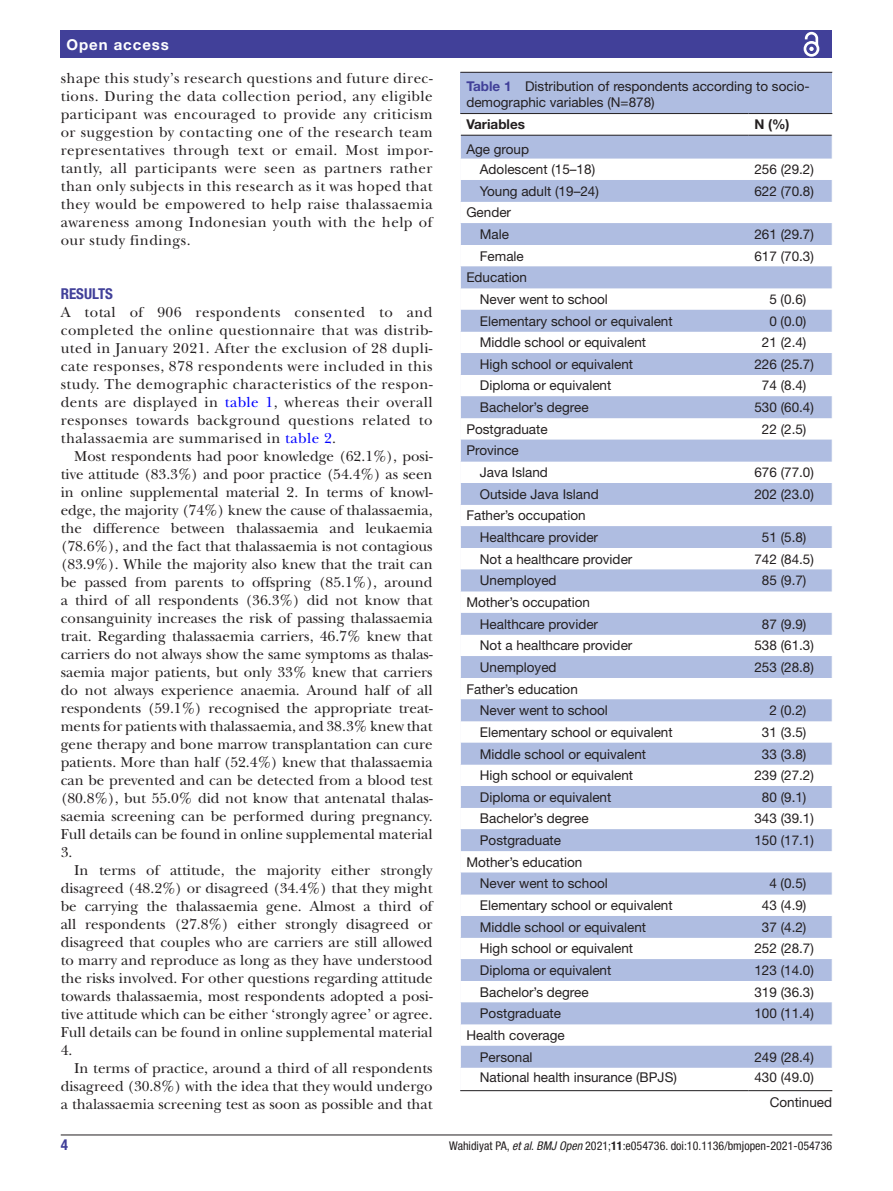
<style>
.page{position:relative;width:893px;height:1191px;background:#fff}
.page>*{position:absolute;margin:0;border:0;box-sizing:border-box;transform-origin:0 0}
.t1{font:15px/18px "New Baskerville";color:#231f20;text-align:justify}
.t2{font:700 15px "Helvetica Neue LT Std";letter-spacing:.065em;color:#fff}
.t3{font:700 condensed 15px "Helvetica Neue LT Std";color:#414099}
.t4{font:13.5px/21.6px "Helvetica Neue LT Std";color:#231f20}
.t5{font:700 13.5px "Helvetica Neue LT Std";color:#231f20}
.t6{font:condensed 12px "Helvetica Neue LT Std";color:#231f20}
.s1{color:#00f}
.s2{font-weight:700;color:#414099}
.s3{font-style:italic}
.s4{font-weight:700}
</style>
<div class="page">
<hr style="left:61px;top:1134px;width:771px;height:1px;background:#231f20">
<div style="left:61px;top:31px;width:771px;height:27px;background:#414099"></div>
<svg style="left:803px;top:31px;width:17px;height:26px"></svg>
<div style="left:460px;top:73px;width:372px;height:1018px;background:#afbde1"></div>
<hr style="left:460px;top:72px;width:372px;height:1px;background:#231f20">
<div style="left:461px;top:114px;width:371px;height:976px;background:#fff"></div>
<svg style="left:461px;top:136px;width:371px;height:931px"></svg>
<hr style="left:460px;top:113px;width:288px;height:1px;background:#231f20">
<hr style="left:460px;top:135px;width:288px;height:1px;background:#231f20">
<hr style="left:748px;top:113px;width:84px;height:1px;background:#231f20">
<hr style="left:748px;top:135px;width:84px;height:1px;background:#231f20">
<svg style="left:460px;top:114px;width:1px;height:976px"></svg>
<hr style="left:460px;top:1090px;width:288px;height:1px;background:#231f20">
<hr style="left:748px;top:1090px;width:84px;height:1px;background:#231f20">
<p class="t2" style="left:66px;top:35px;width:104px">Open access</p>
<p class="t1" style="left:61px;top:69px;width:373px">shape this study’s research questions and future direc&shy;tions. During the data collection period, any eligible participant was encouraged to provide any criticism or suggestion by contacting one of the research team representatives through text or email. Most impor&shy;tantly, all participants were seen as partners rather than only subjects in this research as it was hoped that they would be empowered to help raise thalassaemia awareness among Indonesian youth with the help of our study findings.</p>
<p class="t3" style="left:61px;top:285px;width:54px">RESULTS</p>
<p class="t1" style="left:61px;top:303px;width:373px">A total of 906 respondents consented to and completed the online questionnaire that was distrib&shy;uted in January 2021. After the exclusion of 28 dupli&shy;cate responses, 878 respondents were included in this study. The demographic characteristics of the respon&shy;dents are displayed in <span class="s1">table 1</span>, whereas their overall responses towards background questions related to thalassaemia are summarised in <span class="s1">table 2</span>.</p>
<p class="t1" style="left:61px;top:447px;width:373px;text-indent:14px">Most respondents had poor knowledge (62.1%), posi&shy;tive attitude (83.3%) and poor practice (54.4%) as seen in online supplemental material 2. In terms of knowl&shy;edge, the majority (74%) knew the cause of thalassaemia, the difference between thalassaemia and leukaemia (78.6%), and the fact that thalassaemia is not contagious (83.9%). While the majority also knew that the trait can be passed from parents to offspring (85.1%), around a third of all respondents (36.3%) did not know that consanguinity increases the risk of passing thalassaemia trait. Regarding thalassaemia carriers, 46.7% knew that carriers do not always show the same symptoms as thalas&shy;saemia major patients, but only 33% knew that carriers do not always experience anaemia. Around half of all respondents (59.1%) recognised the appropriate treat&shy;ments for patients with thalassaemia, and 38.3% knew that gene therapy and bone marrow transplantation can cure patients. More than half (52.4%) knew that thalassaemia can be prevented and can be detected from a blood test (80.8%), but 55.0% did not know that antenatal thalas&shy;saemia screening can be performed during pregnancy.<br>Full details can be found in online supplemental material 3.</p>
<p class="t1" style="left:61px;top:861px;width:373px;text-indent:14px">In terms of attitude, the majority either strongly disagreed (48.2%) or disagreed (34.4%) that they might be carrying the thalassaemia gene. Almost a third of all respondents (27.8%) either strongly disagreed or disagreed that couples who are carriers are still allowed to marry and reproduce as long as they have understood the risks involved. For other questions regarding attitude towards thalassaemia, most respondents adopted a posi&shy;tive attitude which can be either ‘strongly agree’ or agree.<br>Full details can be found in online supplemental material 4.</p>
<p class="t1" style="left:61px;top:1059px;width:373px;text-indent:14px">In terms of practice, around a third of all respondents disagreed (30.8%) with the idea that they would undergo a thalassaemia screening test as soon as possible and that</p>
<p class="t4" style="left:466px;top:77px;width:345px;line-height:16.5px"><span class="s2">Table 1</span> Distribution of respondents according to socio&shy;demographic variables (N=878)</p>
<p class="t5" style="left:466px;top:116px;width:60px">Variables</p>
<p class="t5" style="left:754px;top:116px;width:37px">N (%)</p>
<p class="t4" style="left:480px;top:139px;width:117px;line-height:20.1px;text-indent:-14px">Age group<br>Adolescent (15–18)</p>
<p class="t4" style="left:754px;top:158px;width:61px">256 (29.2)</p>
<p class="t4" style="left:480px;top:180px;width:121px">Young adult (19–24)</p>
<p class="t4" style="left:754px;top:180px;width:61px">622 (70.8)</p>
<p class="t4" style="left:466px;top:201px;width:46px;text-align:right">Gender<br>Male</p>
<p class="t4" style="left:754px;top:223px;width:61px">261 (29.7)</p>
<p class="t4" style="left:480px;top:245px;width:46px">Female</p>
<p class="t4" style="left:754px;top:245px;width:61px">617 (70.3)</p>
<p class="t4" style="left:480px;top:266px;width:129px;text-indent:-14px">Education<br>Never went to school</p>
<p class="t4" style="left:769px;top:288px;width:39px">5 (0.6)</p>
<p class="t4" style="left:480px;top:310px;width:194px">Elementary school or equivalent</p>
<p class="t4" style="left:769px;top:310px;width:39px">0 (0.0)</p>
<p class="t4" style="left:480px;top:331px;width:168px">Middle school or equivalent</p>
<p class="t4" style="left:762px;top:331px;width:46px">21 (2.4)</p>
<p class="t4" style="left:480px;top:353px;width:155px">High school or equivalent</p>
<p class="t4" style="left:754px;top:353px;width:61px">226 (25.7)</p>
<p class="t4" style="left:480px;top:375px;width:133px">Diploma or equivalent</p>
<p class="t4" style="left:762px;top:375px;width:46px">74 (8.4)</p>
<p class="t4" style="left:480px;top:396px;width:110px">Bachelor’s degree</p>
<p class="t4" style="left:754px;top:396px;width:61px">530 (60.4)</p>
<p class="t4" style="left:466px;top:418px;width:83px">Postgraduate</p>
<p class="t4" style="left:762px;top:418px;width:46px">22 (2.5)</p>
<p class="t4" style="left:480px;top:439px;width:70px;text-indent:-14px">Province<br>Java Island</p>
<p class="t4" style="left:754px;top:461px;width:61px">676 (77.0)</p>
<p class="t4" style="left:480px;top:483px;width:120px">Outside Java Island</p>
<p class="t4" style="left:754px;top:483px;width:61px">202 (23.0)</p>
<p class="t4" style="left:480px;top:504px;width:120px;text-indent:-14px">Father’s occupation<br>Healthcare provider</p>
<p class="t4" style="left:762px;top:526px;width:46px">51 (5.8)</p>
<p class="t4" style="left:480px;top:548px;width:154px">Not a healthcare provider</p>
<p class="t4" style="left:754px;top:548px;width:61px">742 (84.5)</p>
<p class="t4" style="left:480px;top:569px;width:78px">Unemployed</p>
<p class="t4" style="left:762px;top:569px;width:46px">85 (9.7)</p>
<p class="t4" style="left:480px;top:591px;width:120px;text-indent:-14px">Mother’s occupation<br>Healthcare provider</p>
<p class="t4" style="left:762px;top:613px;width:46px">87 (9.9)</p>
<p class="t4" style="left:480px;top:634px;width:154px">Not a healthcare provider</p>
<p class="t4" style="left:754px;top:634px;width:61px">538 (61.3)</p>
<p class="t4" style="left:480px;top:656px;width:78px">Unemployed</p>
<p class="t4" style="left:754px;top:656px;width:61px">253 (28.8)</p>
<p class="t4" style="left:480px;top:678px;width:129px;text-indent:-14px">Father’s education<br>Never went to school</p>
<p class="t4" style="left:769px;top:699px;width:39px">2 (0.2)</p>
<p class="t4" style="left:480px;top:721px;width:194px">Elementary school or equivalent</p>
<p class="t4" style="left:762px;top:721px;width:46px">31 (3.5)</p>
<p class="t4" style="left:480px;top:742px;width:168px">Middle school or equivalent</p>
<p class="t4" style="left:762px;top:742px;width:46px">33 (3.8)</p>
<p class="t4" style="left:480px;top:764px;width:155px">High school or equivalent</p>
<p class="t4" style="left:754px;top:764px;width:61px">239 (27.2)</p>
<p class="t4" style="left:480px;top:786px;width:133px">Diploma or equivalent</p>
<p class="t4" style="left:762px;top:786px;width:46px">80 (9.1)</p>
<p class="t4" style="left:480px;top:807px;width:110px">Bachelor’s degree</p>
<p class="t4" style="left:754px;top:807px;width:61px">343 (39.1)</p>
<p class="t4" style="left:480px;top:829px;width:83px">Postgraduate</p>
<p class="t4" style="left:754px;top:829px;width:61px">150 (17.1)</p>
<p class="t4" style="left:480px;top:851px;width:129px;text-indent:-14px">Mother’s education<br>Never went to school</p>
<p class="t4" style="left:769px;top:872px;width:39px">4 (0.5)</p>
<p class="t4" style="left:480px;top:894px;width:194px">Elementary school or equivalent</p>
<p class="t4" style="left:762px;top:894px;width:46px">43 (4.9)</p>
<p class="t4" style="left:480px;top:916px;width:168px">Middle school or equivalent</p>
<p class="t4" style="left:762px;top:916px;width:46px">37 (4.2)</p>
<p class="t4" style="left:480px;top:937px;width:155px">High school or equivalent</p>
<p class="t4" style="left:754px;top:937px;width:61px">252 (28.7)</p>
<p class="t4" style="left:480px;top:959px;width:133px">Diploma or equivalent</p>
<p class="t4" style="left:754px;top:959px;width:61px">123 (14.0)</p>
<p class="t4" style="left:480px;top:980px;width:110px">Bachelor’s degree</p>
<p class="t4" style="left:754px;top:980px;width:61px">319 (36.3)</p>
<p class="t4" style="left:480px;top:1002px;width:83px">Postgraduate</p>
<p class="t4" style="left:754px;top:1002px;width:61px">100 (11.4)</p>
<p class="t4" style="left:480px;top:1024px;width:86px;text-indent:-14px">Health coverage<br>Personal</p>
<p class="t4" style="left:754px;top:1045px;width:61px">249 (28.4)</p>
<p class="t4" style="left:480px;top:1066px;width:199px">National health insurance (BPJS)</p>
<p class="t4" style="left:770px;top:1064px;width:64px;line-height:25.5px;text-indent:-15px">430 (49.0)<br>Continued</p>
<p class="t3" style="left:61px;top:1135px;width:9px">4</p>
<p class="t6" style="left:449px;top:1138px;width:384px">Wahidiyat PA, <span class="s3">et al</span>. <span class="s3">BMJ Open</span> 2021;<span class="s4">11</span>:e054736. doi:10.1136/bmjopen-2021-054736</p>
</div>
